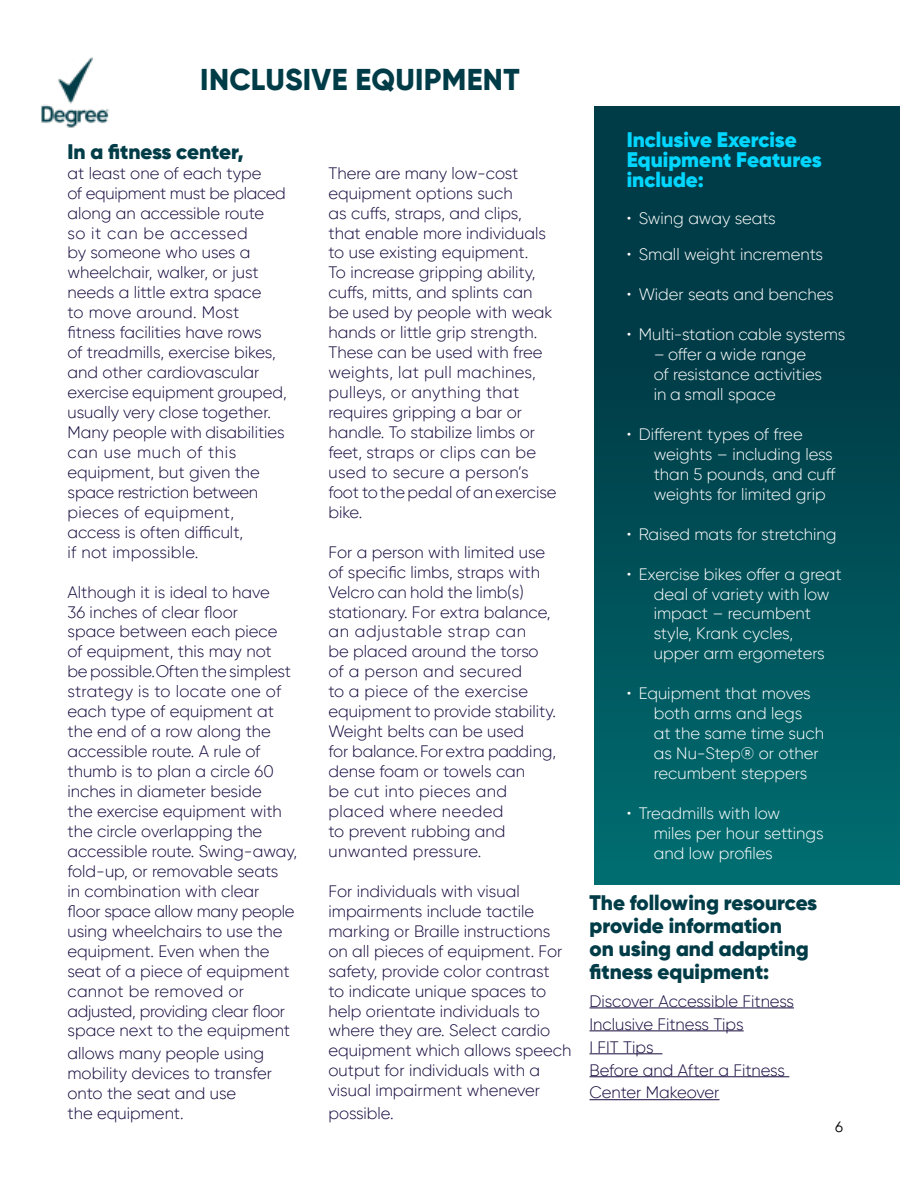
<style>
.page{position:relative;width:900px;height:1200px;background:#fff}
.page>*{position:absolute;margin:0;border:0;box-sizing:border-box;transform-origin:0 0}
.t1{font:800 30px "Gilroy";letter-spacing:.01em;color:#003c47}
.t2{font:900 21px/23px "Gilroy";color:#003c47}
.t3{font:900 21px/20px "Gilroy";color:#00d6ff}
.t4{font:300 16.5px/20px "Gilroy";color:#170b3e}
.t5{font:300 16.5px/20px "Gilroy";color:#fff}
.t6{font:15px "Gilroy";color:#000}
</style>
<div class="page">
<img style="left:41px;top:57px;width:68px;height:71px">
<div style="left:594px;top:106px;width:306px;height:779px;background:linear-gradient(to bottom,#00313e,#00696d)"></div>
<hr style="left:590px;top:1008px;width:204px;height:1px;background:#170b3e">
<hr style="left:590px;top:1030px;width:154px;height:1px;background:#170b3e">
<hr style="left:590px;top:1053px;width:72px;height:1px;background:#170b3e">
<hr style="left:590px;top:1076px;width:199px;height:1px;background:#170b3e">
<hr style="left:590px;top:1099px;width:130px;height:1px;background:#170b3e">
<h1 class="t1" style="left:200px;top:60px;width:321px">INCLUSIVE EQUIPMENT</h1>
<p class="t2" style="left:68px;top:140px;width:178px">In a fitness center,</p>
<p class="t4" style="left:68px;top:163px;width:221px">at least one of each type<br>of equipment must be placed along an accessible route<br>so it can be accessed<br>by someone who uses a wheelchair, walker, or just needs a little extra space<br>to move around. Most fitness facilities have rows<br>of treadmills, exercise bikes, and other cardiovascular exercise equipment grouped, usually very close together.<br>Many people with disabilities can use much of this equipment, but given the space restriction between pieces of equipment, access is often difficult,<br>if not impossible.</p>
<p class="t4" style="left:68px;top:582px;width:231px">Although it is ideal to have<br>36 inches of clear floor<br>space between each piece<br>of equipment, this may not<br>be possible. Often the simplest strategy is to locate one of each type of equipment at the end of a row along the accessible route. A rule of thumb is to plan a circle 60 inches in diameter beside<br>the exercise equipment with the circle overlapping the accessible route. Swing-away, fold-up, or removable seats<br>in combination with clear<br>floor space allow many people using wheelchairs to use the equipment. Even when the seat of a piece of equipment cannot be removed or adjusted, providing clear floor space next to the equipment</p>
<p class="t4" style="left:68px;top:1044px;width:206px">allows many people using mobility devices to transfer onto the seat and use<br>the equipment.</p>
<p class="t4" style="left:328px;top:163px;width:229px">There are many low-cost equipment options such<br>as cuffs, straps, and clips, that enable more individuals to use existing equipment.<br>To increase gripping ability, cuffs, mitts, and splints can be used by people with weak hands or little grip strength.<br>These can be used with free weights, lat pull machines, pulleys, or anything that requires gripping a bar or handle. To stabilize limbs or feet, straps or clips can be used to secure a person’s foot to the pedal of an exercise bike.</p>
<p class="t4" style="left:328px;top:542px;width:229px">For a person with limited use of specific limbs, straps with<br>Velcro can hold the limb(s) stationary. For extra balance, an adjustable strap can<br>be placed around the torso of a person and secured<br>to a piece of the exercise equipment to provide stability.<br>Weight belts can be used<br>for balance. For extra padding, dense foam or towels can<br>be cut into pieces and placed where needed<br>to prevent rubbing and unwanted pressure.</p>
<p class="t4" style="left:328px;top:881px;width:244px">For individuals with visual impairments include tactile marking or Braille instructions on all pieces of equipment. For safety, provide color contrast<br>to indicate unique spaces to help orientate individuals to where they are. Select cardio equipment which allows speech output for individuals with a visual impairment whenever</p>
<p class="t4" style="left:328px;top:1103px;width:67px">possible.</p>
<p class="t3" style="left:627px;top:129px;width:196px">Inclusive Exercise<br>Equipment Features include:</p>
<p class="t5" style="left:627px;top:208px;width:151px">• Swing away seats</p>
<p class="t5" style="left:627px;top:245px;width:198px">• Small weight increments</p>
<p class="t5" style="left:627px;top:284px;width:208px">• Wider seats and benches</p>
<p class="t5" style="left:627px;top:324px;width:220px">• Multi-station cable systems</p>
<p class="t5" style="left:654px;top:344px;width:170px">– offer a wide range of resistance activities in a small space</p>
<p class="t5" style="left:654px;top:424px;width:183px;text-indent:-27px">• Different types of free weights – including less than 5 pounds, and cuff weights for limited grip</p>
<p class="t5" style="left:627px;top:524px;width:211px">• Raised mats for stretching</p>
<p class="t5" style="left:654px;top:564px;width:189px;text-indent:-27px">• Exercise bikes offer a great deal of variety with low impact – recumbent style, Krank cycles, upper arm ergometers</p>
<p class="t5" style="left:654px;top:683px;width:172px;text-indent:-27px">• Equipment that moves both arms and legs<br>at the same time such as Nu-Step® or other recumbent steppers</p>
<p class="t5" style="left:654px;top:803px;width:172px;text-indent:-27px">• Treadmills with low<br>miles per hour settings and low profiles</p>
<p class="t2" style="left:590px;top:891px;width:229px">The following resources provide information<br>on using and adapting fitness equipment:</p>
<p class="t4" style="left:590px;top:989px;width:206px;line-height:23px">Discover Accessible Fitness<br>Inclusive Fitness Tips<br>I FIT Tips<br>Before and After a Fitness<br>Center Makeover</p>
<p class="t6" style="left:835px;top:1118px;width:9px">6</p>
</div>
